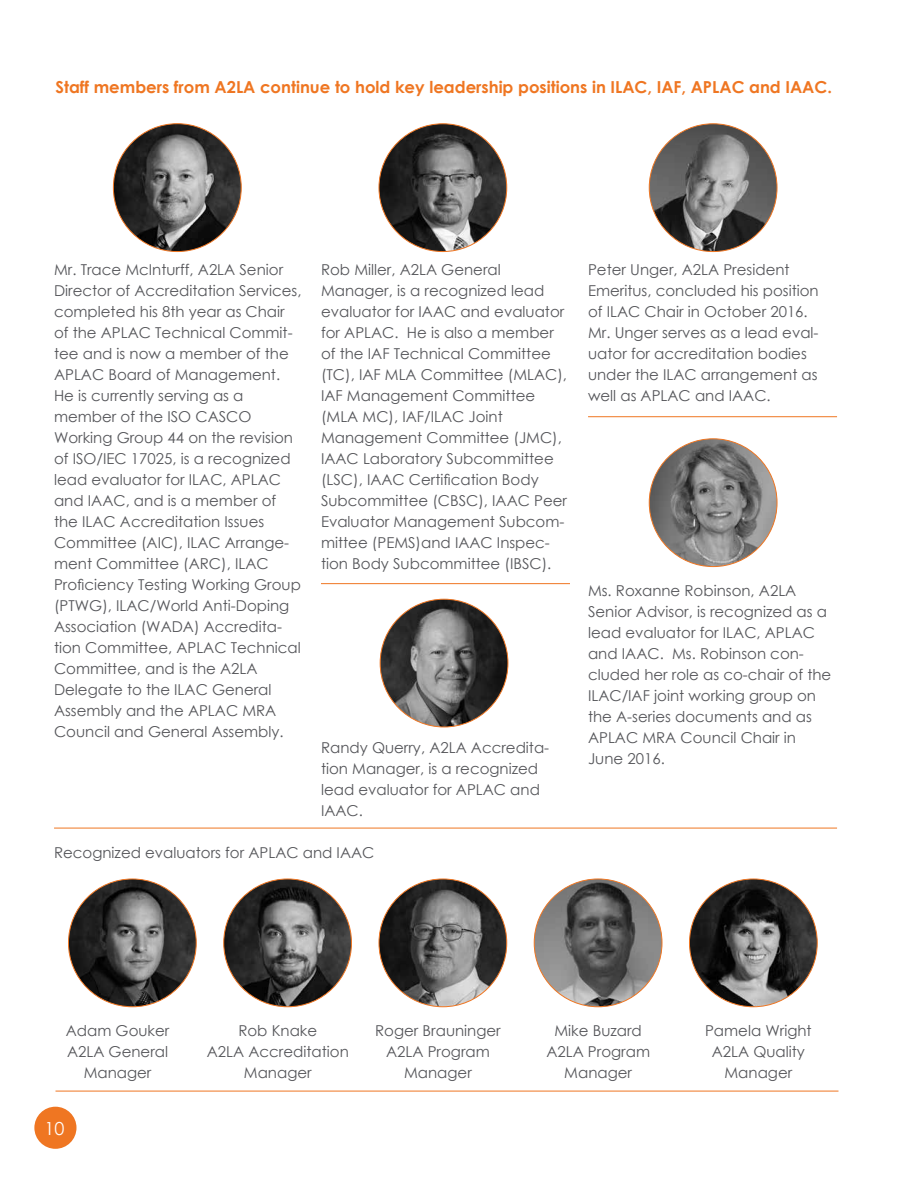
<style>
.page{position:relative;width:918px;height:1188px;background:#fff}
.page>*{position:absolute;margin:0;border:0;box-sizing:border-box;transform-origin:0 0}
.t1{font:18px "Century Gothic";color:#fff}
.t2{font:700 16.5px "Century Gothic";color:#ef7622}
.t3{font:15px/21px "Century Gothic";color:#55565a}
</style>
<div class="page">
<div style="left:34px;top:1107px;width:42px;height:42px;background:#ef7622;border-radius:50%"></div>
<img style="left:113px;top:124px;width:128px;height:128px;border-radius:64px">
<img style="left:379px;top:124px;width:128px;height:128px;border-radius:64px">
<img style="left:380px;top:599px;width:128px;height:128px;border-radius:64px">
<img style="left:68px;top:879px;width:128px;height:128px;border-radius:64px">
<img style="left:224px;top:879px;width:128px;height:128px;border-radius:64px">
<img style="left:379px;top:879px;width:128px;height:128px;border-radius:64px">
<img style="left:534px;top:879px;width:128px;height:128px;border-radius:64px">
<img style="left:689px;top:879px;width:128px;height:128px;border-radius:64px">
<hr style="left:54px;top:828px;width:783px;height:1px;background:#ef7622">
<hr style="left:56px;top:1091px;width:782px;height:1px;background:#ef7622">
<img style="left:649px;top:124px;width:128px;height:128px;border-radius:64px">
<img style="left:649px;top:439px;width:128px;height:128px;border-radius:64px">
<hr style="left:588px;top:416px;width:249px;height:1px;background:#ef7622">
<hr style="left:321px;top:583px;width:249px;height:1px;background:#ef7622">
<p class="t2" style="left:56px;top:74px;width:778px">Staff members from A2LA continue to hold key leadership positions in ILAC, IAF, APLAC and IAAC.</p>
<p class="t3" style="left:54px;top:259px;width:249px">Mr. Trace McInturff, A2LA Senior<br>Director of Accreditation Services, completed his 8th year as Chair of the APLAC Technical Commit&shy;tee and is now a member of the<br>APLAC Board of Management.<br>He is currently serving as a member of the ISO CASCO<br>Working Group 44 on the revision of ISO/IEC 17025, is a recognized lead evaluator for ILAC, APLAC and IAAC, and is a member of the ILAC Accreditation Issues<br>Committee (AIC), ILAC Arrange&shy;ment Committee (ARC), ILAC<br>Proficiency Testing Working Group (PTWG), ILAC/World Anti-Doping<br>Association (WADA) Accredita&shy;tion Committee, APLAC Technical<br>Committee, and is the A2LA<br>Delegate to the ILAC General<br>Assembly and the APLAC MRA<br>Council and General Assembly.</p>
<p class="t3" style="left:321px;top:259px;width:248px">Rob Miller, A2LA General<br>Manager, is a recognized lead evaluator for IAAC and evaluator for APLAC. He is also a member of the IAF Technical Committee (TC), IAF MLA Committee (MLAC),<br>IAF Management Committee (MLA MC), IAF/ILAC Joint<br>Management Committee (JMC),<br>IAAC Laboratory Subcommittee (LSC), IAAC Certification Body<br>Subcommittee (CBSC), IAAC Peer<br>Evaluator Management Subcom&shy;mittee (PEMS)and IAAC Inspec&shy;tion Body Subcommittee (IBSC).</p>
<p class="t3" style="left:321px;top:737px;width:230px">Randy Querry, A2LA Accredita&shy;tion Manager, is a recognized lead evaluator for APLAC and<br>IAAC.</p>
<p class="t3" style="left:54px;top:842px;width:322px">Recognized evaluators for APLAC and IAAC</p>
<p class="t3" style="left:588px;top:259px;width:232px">Peter Unger, A2LA President<br>Emeritus, concluded his position of ILAC Chair in October 2016.<br>Mr. Unger serves as a lead eval&shy;uator for accreditation bodies under the ILAC arrangement as well as APLAC and IAAC.</p>
<p class="t3" style="left:588px;top:579px;width:245px">Ms. Roxanne Robinson, A2LA<br>Senior Advisor, is recognized as a lead evaluator for ILAC, APLAC and IAAC. Ms. Robinson con&shy;cluded her role as co-chair of the<br>ILAC/IAF joint working group on the A-series documents and as<br>APLAC MRA Council Chair in<br>June 2016.</p>
<p class="t3" style="left:66px;top:1020px;width:105px;text-align:center">Adam Gouker<br>A2LA General<br>Manager</p>
<p class="t3" style="left:207px;top:1020px;width:144px;text-align:center">Rob Knake<br>A2LA Accreditation<br>Manager</p>
<p class="t3" style="left:375px;top:1020px;width:127px;text-align:center">Roger Brauninger<br>A2LA Program<br>Manager</p>
<p class="t3" style="left:546px;top:1020px;width:105px;text-align:center">Mike Buzard<br>A2LA Program<br>Manager</p>
<p class="t3" style="left:705px;top:1020px;width:108px;text-align:center">Pamela Wright<br>A2LA Quality<br>Manager</p>
<p class="t1" style="left:45px;top:1115px;width:21px">10</p>
</div>
